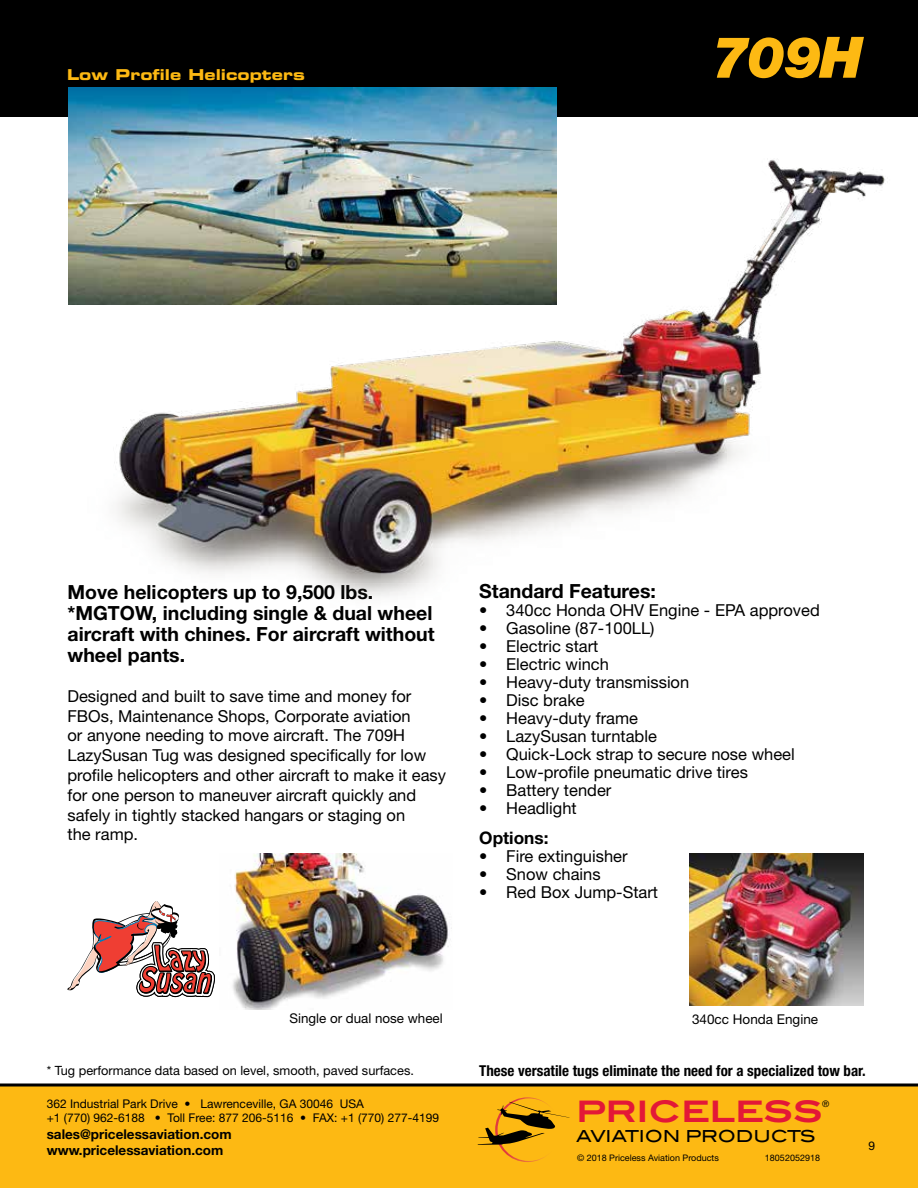
<style>
.page{position:relative;width:918px;height:1188px;background:#fff}
.page>*{position:absolute;margin:0;border:0;box-sizing:border-box;transform-origin:0 0}
.t1{font:italic 900 57.15px "Helvetica Neue LT Std";color:#fdb913}
.t2{font:700 29.55px "Blair ITC Std";letter-spacing:-.005em;color:#e31837}
.t3{font:700 19.5px/21px "Helvetica Neue LT Std";color:#000}
.t4{font:700 17.25px "Helvetica Neue LT Std";color:#000}
.t5{font:16.5px/19.8px "Helvetica Neue LT Std";color:#000}
.t6{font:16.5px "Blair ITC Std";letter-spacing:-.01em;color:#000}
.t7{font:700 condensed 15px "Helvetica Neue LT Std";color:#000}
.t8{font:15px "Eurostile LT Std Bold Ex 2";color:#fdb913}
.t9{font:700 13.5px/16.2px "Helvetica Neue LT Std";color:#000}
.t10{font:13.5px "Helvetica Neue LT Std";color:#000}
.t11{font:13.35px "Helvetica Neue LT Std";color:#000}
.t12{font:12.75px "Helvetica Neue LT Std";color:#000}
.t13{font:12px/14.4px "Helvetica Neue LT Std";color:#000}
.t14{font:9px "Helvetica Neue LT Std";color:#000}
</style>
<div class="page">
<div style="left:0;top:1085px;width:918px;height:103px;background:#fdb913"></div>
<hr style="left:0;top:1083px;width:918px;height:3px;background:#000">
<svg style="left:478px;top:1097px;width:91px;height:65px"></svg>
<div style="left:0;top:0;width:918px;height:117px;background:#000"></div>
<img style="left:232px;top:853px;width:220px;height:156px">
<img style="left:690px;top:853px;width:174px;height:152px">
<svg style="left:68px;top:901px;width:147px;height:97px"></svg>
<img style="left:114px;top:159px;width:771px;height:439px">
<img style="left:68px;top:87px;width:489px;height:218px">
<p class="t8" style="left:67px;top:64px;width:239px">Low Profile Helicopters</p>
<h1 class="t1" style="left:712px;top:22px;width:153px">709H</h1>
<p class="t3" style="left:68px;top:581px;width:369px">Move helicopters up to 9,500 lbs. *MGTOW, including single &amp; dual wheel aircraft with chines. For aircraft without wheel pants.</p>
<p class="t5" style="left:68px;top:686px;width:380px">Designed and built to save time and money for FBOs, Maintenance Shops, Corporate aviation<br>or anyone needing to move aircraft. The 709H LazySusan Tug was designed specifically for low profile helicopters and other aircraft to make it easy for one person to maneuver aircraft quickly and safely in tightly stacked hangars or staging on<br>the ramp.</p>
<p class="t3" style="left:479px;top:580px;width:178px">Standard Features:</p>
<p class="t5" style="left:479px;top:600px;width:342px">• 340cc Honda OHV Engine - EPA approved</p>
<p class="t5" style="left:479px;top:618px;width:177px">• Gasoline (87-100LL)</p>
<p class="t5" style="left:479px;top:636px;width:121px">• Electric start</p>
<p class="t5" style="left:479px;top:654px;width:131px">• Electric winch</p>
<p class="t5" style="left:479px;top:672px;width:212px">• Heavy-duty transmission</p>
<p class="t5" style="left:479px;top:690px;width:107px">• Disc brake</p>
<p class="t5" style="left:479px;top:708px;width:160px">• Heavy-duty frame</p>
<p class="t5" style="left:479px;top:726px;width:179px">• LazySusan turntable</p>
<p class="t5" style="left:479px;top:744px;width:317px">• Quick-Lock strap to secure nose wheel</p>
<p class="t5" style="left:479px;top:762px;width:270px">• Low-profile pneumatic drive tires</p>
<p class="t5" style="left:479px;top:780px;width:134px">• Battery tender</p>
<p class="t5" style="left:479px;top:798px;width:99px">• Headlight</p>
<p class="t4" style="left:479px;top:827px;width:71px">Options:</p>
<p class="t5" style="left:479px;top:846px;width:150px">• Fire extinguisher</p>
<p class="t5" style="left:479px;top:864px;width:123px">• Snow chains</p>
<p class="t5" style="left:479px;top:882px;width:180px">• Red Box Jump-Start</p>
<p class="t11" style="left:289px;top:1011px;width:155px">Single or dual nose wheel</p>
<p class="t10" style="left:692px;top:1011px;width:128px">340cc Honda Engine</p>
<p class="t12" style="left:47px;top:1063px;width:369px">* Tug performance data based on level, smooth, paved surfaces.</p>
<p class="t7" style="left:479px;top:1062px;width:388px">These versatile tugs eliminate the need for a specialized tow bar.</p>
<p class="t13" style="left:47px;top:1096px;width:394px">362 Industrial Park Drive • Lawrenceville, GA 30046 USA<br>+1 (770) 962-6188 • Toll Free: 877 206-5116 • FAX: +1 (770) 277-4199</p>
<p class="t9" style="left:47px;top:1125px;width:186px">sales@pricelessaviation.com www.pricelessaviation.com</p>
<p class="t14" style="left:822px;top:1098px;width:9px">®</p>
<h2 class="t2" style="left:576px;top:1093px;width:248px">PRICELESS</h2>
<p class="t6" style="left:576px;top:1126px;width:241px">AVIATION PRODUCTS</p>
<p class="t13" style="left:868px;top:1138px;width:8px">9</p>
<p class="t14" style="left:577px;top:1153px;width:143px">© 2018 Priceless Aviation Products</p>
<p class="t14" style="left:765px;top:1153px;width:57px">18052052918</p>
</div>
